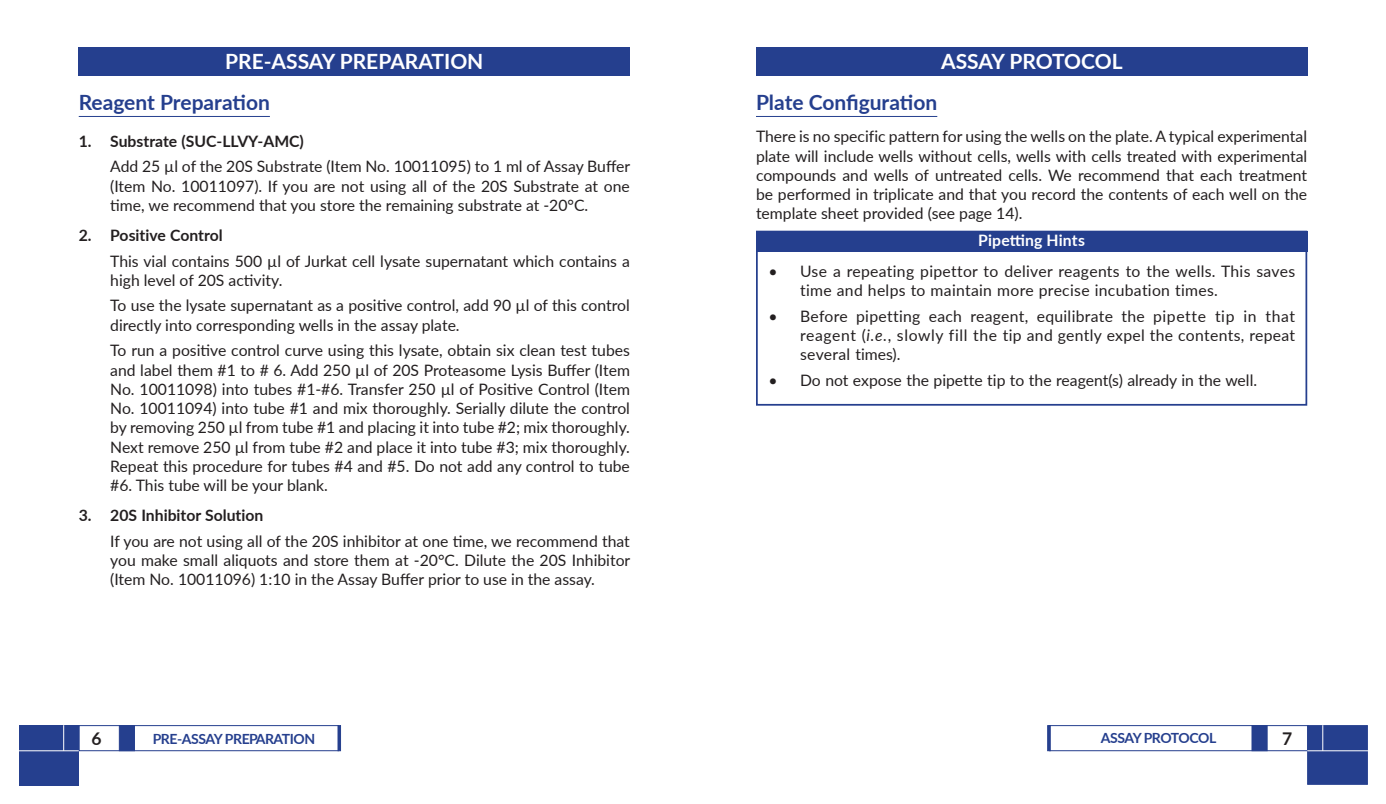
<style>
.page{position:relative;width:1386px;height:804px;background:#fff}
.page>*{position:absolute;margin:0;border:0;box-sizing:border-box;transform-origin:0 0}
.Heading_-_Assay_Prot{font:700 21px "Lato";letter-spacing:-.005em;color:#253f8e}
.Section_Heading_-_Wh{font:700 21px "Lato";color:#fff}
.t1{font:700 17.5px "Lato";color:#231f20}
.Body_Text_-_Indented{font:15.75px/19.2px "Lato";color:#231f20;text-align:justify}
.Body_Text{font:15.75px/19.2px "Lato";color:#231f20;text-align:justify}
.Body_Text_-_Indented-2{font:15.75px/19.2px "Lato";letter-spacing:.02em;color:#231f20}
.Numbered_Sub-heading{font:700 15.75px "Lato";color:#231f20}
.Hints_Heading{font:700 15.75px "Lato";letter-spacing:.01em;color:#fff}
.t2{font:700 14px "Lato";letter-spacing:-.03em;color:#253f8e}
.s1{font-style:italic}
</style>
<div class="page">
<div style="left:1307px;top:724px;width:61px;height:60px;background:#253f8e;border:1px solid #253f8e"></div>
<div style="left:1049px;top:724px;width:259px;height:26px;border:1px solid #253f8e"></div>
<div style="left:1252px;top:724px;width:16px;height:26px;background:#253f8e;border:1px solid #253f8e"></div>
<svg style="left:1047px;top:724px;width:4px;height:26px"></svg>
<svg style="left:1322px;top:724px;width:1px;height:26px"></svg>
<hr style="left:1307px;top:750px;width:67px;height:1px;background:#fff">
<div style="left:19px;top:724px;width:60px;height:61px;background:#253f8e"></div>
<div style="left:79px;top:724px;width:260px;height:26px;border:1px solid #253f8e"></div>
<div style="left:119px;top:724px;width:16px;height:26px;background:#253f8e;border:1px solid #253f8e"></div>
<hr style="left:338px;top:724px;width:3px;height:26px;background:#253f8e">
<svg style="left:63px;top:724px;width:1px;height:26px"></svg>
<hr style="left:0;top:750px;width:79px;height:1px;background:#fff">
<hr style="left:79px;top:116px;width:191px;height:1px;background:#253f8e">
<div style="left:79px;top:47px;width:551px;height:28px;background:#253f8e"></div>
<hr style="left:756px;top:116px;width:181px;height:1px;background:#253f8e">
<div style="left:756px;top:47px;width:551px;height:28px;background:#253f8e"></div>
<div style="left:756px;top:230px;width:551px;height:175px;border:2px solid #253f8e"></div>
<div style="left:756px;top:231px;width:551px;height:20px;background:#253f8e"></div>
<p class="Section_Heading_-_Wh" style="left:225px;top:46px;width:260px">PRE-ASSAY PREPARATION</p>
<p class="Heading_-_Assay_Prot" style="left:79px;top:87px;width:193px">Reagent Preparation</p>
<p class="Numbered_Sub-heading" style="left:79px;top:129px;width:227px">1. Substrate (SUC-LLVY-AMC)</p>
<p class="Body_Text_-_Indented" style="left:110px;top:156px;width:522px">Add 25 µl of the 20S Substrate (Item No. 10011095) to 1 ml of Assay Buffer (Item No. 10011097). If you are not using all of the 20S Substrate at one time, we recommend that you store the remaining substrate at -20°C.</p>
<p class="Numbered_Sub-heading" style="left:79px;top:223px;width:145px">2. Positive Control</p>
<p class="Body_Text_-_Indented" style="left:110px;top:250px;width:521px">This vial contains 500 µl of Jurkat cell lysate supernatant which contains a high level of 20S activity.</p>
<p class="Body_Text_-_Indented" style="left:110px;top:295px;width:521px">To use the lysate supernatant as a positive control, add 90 µl of this control directly into corresponding wells in the assay plate.</p>
<p class="Body_Text_-_Indented" style="left:110px;top:340px;width:521px">To run a positive control curve using this lysate, obtain six clean test tubes and label them #1 to # 6. Add 250 µl of 20S Proteasome Lysis Buffer (Item No. 10011098) into tubes #1-#6. Transfer 250 µl of Positive Control (Item No. 10011094) into tube #1 and mix thoroughly. Serially dilute the control by removing 250 µl from tube #1 and placing it into tube #2; mix thoroughly.<br>Next remove 250 µl from tube #2 and place it into tube #3; mix thoroughly.<br>Repeat this procedure for tubes #4 and #5. Do not add any control to tube #6. This tube will be your blank.</p>
<p class="Numbered_Sub-heading" style="left:79px;top:503px;width:186px">3. 20S Inhibitor Solution</p>
<p class="Body_Text_-_Indented" style="left:110px;top:530px;width:522px">If you are not using all of the 20S inhibitor at one time, we recommend that you make small aliquots and store them at -20°C. Dilute the 20S Inhibitor (Item No. 10011096) 1:10 in the Assay Buffer prior to use in the assay.</p>
<p class="Section_Heading_-_Wh" style="left:941px;top:46px;width:183px">ASSAY PROTOCOL</p>
<p class="Heading_-_Assay_Prot" style="left:756px;top:87px;width:183px">Plate Configuration</p>
<p class="Body_Text" style="left:756px;top:126px;width:553px">There is no specific pattern for using the wells on the plate. A typical experimental plate will include wells without cells, wells with cells treated with experimental compounds and wells of untreated cells. We recommend that each treatment be performed in triplicate and that you record the contents of each well on the template sheet provided (see page 14).</p>
<p class="Hints_Heading" style="left:978px;top:228px;width:108px">Pipetting Hints</p>
<p class="Body_Text_-_Indented-2" style="left:800px;top:261px;width:497px;text-indent:-32px">• Use a repeating pipettor to deliver reagents to the wells. This saves time and helps to maintain more precise incubation times.</p>
<p class="Body_Text_-_Indented" style="left:800px;top:305px;width:497px;text-indent:-32px">• Before pipetting each reagent, equilibrate the pipette tip in that reagent (<span class="s1">i.e.</span>, slowly fill the tip and gently expel the contents, repeat several times).</p>
<p class="Body_Text_-_Indented" style="left:769px;top:369px;width:490px">• Do not expose the pipette tip to the reagent(s) already in the well.</p>
<p class="t1" style="left:92px;top:725px;width:12px">6</p>
<p class="t2" style="left:153px;top:728px;width:164px">PRE-ASSAY PREPARATION</p>
<p class="t2" style="left:1101px;top:727px;width:117px">ASSAY PROTOCOL</p>
<p class="t1" style="left:1282px;top:725px;width:12px">7</p>
</div>
